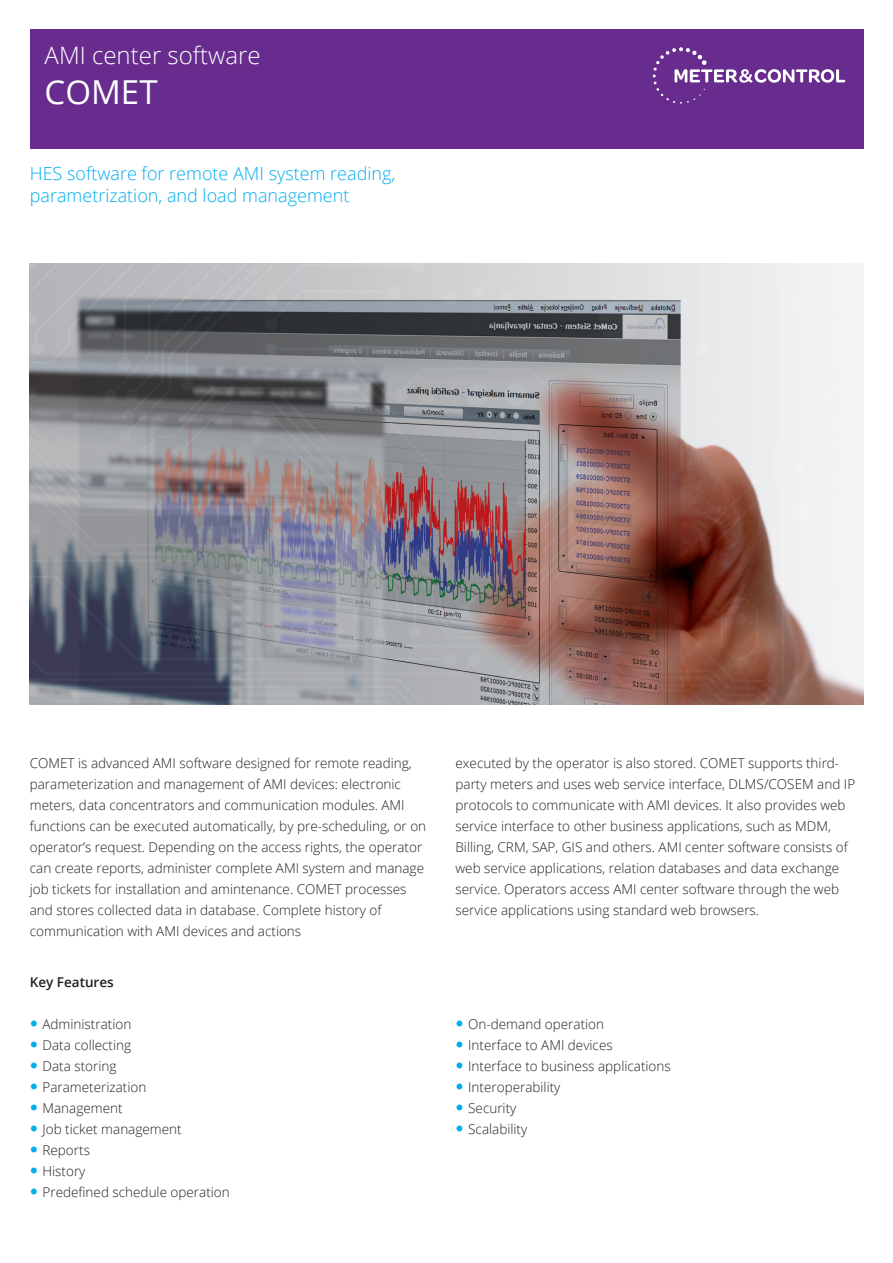
<style>
.page{position:relative;width:893px;height:1263px;background:#fff}
.page>*{position:absolute;margin:0;border:0;box-sizing:border-box;transform-origin:0 0}
.t1{font:33px "Open Sans";color:#fff}
.t2{font:300 24px "Open Sans";color:#fff}
.t3{font:300 18px "Open Sans";color:#00aeef}
.t4{font:300 13.5px/21px "Open Sans";color:#231f20}
.Bullets{font:600 13.5px "Open Sans";color:#231f20}
</style>
<div class="page">
<img style="left:30px;top:264px;width:833px;height:441px">
<div style="left:30px;top:30px;width:833px;height:119px;background:#672c8e"></div>
<svg style="left:653px;top:47px;width:192px;height:57px"></svg>
<p class="t2" style="left:45px;top:39px;width:217px">AMI center software</p>
<p class="t1" style="left:45px;top:69px;width:114px">COMET</p>
<p class="t3" style="left:30px;top:161px;width:367px">HES software for remote AMI system reading,</p>
<p class="t3" style="left:30px;top:183px;width:321px">parametrization, and load management</p>
<p class="t4" style="left:30px;top:752px;width:398px">COMET is advanced AMI software designed for remote reading, parameterization and management of AMI devices: electronic meters, data concentrators and communication modules. AMI functions can be executed automatically, by pre-scheduling, or on operator’s request. Depending on the access rights, the operator can create reports, administer complete AMI system and manage job tickets for installation and amintenance. COMET processes and stores collected data in database. Complete history of communication with AMI devices and actions</p>
<p class="t4" style="left:455px;top:752px;width:401px">executed by the operator is also stored. COMET supports third&shy;party meters and uses web service interface, DLMS/COSEM and IP protocols to communicate with AMI devices. It also provides web service interface to other business applications, such as MDM, Billing, CRM, SAP, GIS and others. AMI center software consists of web service applications, relation databases and data exchange service. Operators access AMI center software through the web service applications using standard web browsers.</p>
<p class="Bullets" style="left:30px;top:973px;width:85px">Key Features</p>
<p class="t4" style="left:43px;top:1013px;width:90px">Administration</p>
<p class="t4" style="left:43px;top:1034px;width:90px">Data collecting</p>
<p class="t4" style="left:43px;top:1055px;width:75px">Data storing</p>
<p class="t4" style="left:43px;top:1076px;width:105px">Parameterization</p>
<p class="t4" style="left:43px;top:1097px;width:82px">Management</p>
<p class="t4" style="left:43px;top:1118px;width:141px">Job ticket management</p>
<p class="t4" style="left:43px;top:1139px;width:49px">Reports</p>
<p class="t4" style="left:43px;top:1160px;width:44px">History</p>
<p class="t4" style="left:43px;top:1181px;width:189px">Predefined schedule operation</p>
<p class="t4" style="left:468px;top:1013px;width:137px">On-demand operation</p>
<p class="t4" style="left:468px;top:1034px;width:146px">Interface to AMI devices</p>
<p class="t4" style="left:468px;top:1055px;width:204px">Interface to business applications</p>
<p class="t4" style="left:468px;top:1076px;width:94px">Interoperability</p>
<p class="t4" style="left:468px;top:1097px;width:50px">Security</p>
<p class="t4" style="left:468px;top:1118px;width:61px">Scalability</p>
</div>
